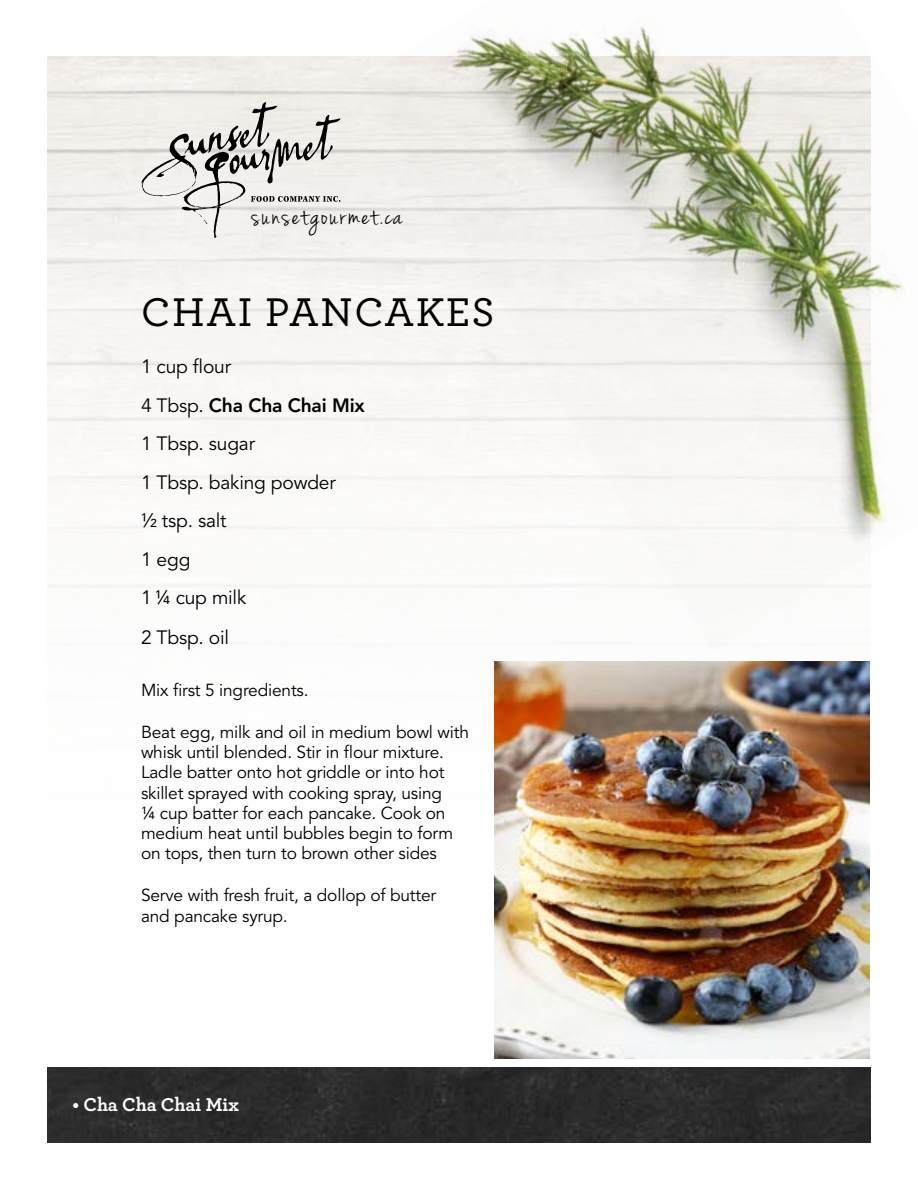
<style>
.page{position:relative;width:918px;height:1188px;background:#fff}
.page>*{position:absolute;margin:0;border:0;box-sizing:border-box;transform-origin:0 0}
.t1{font:500 42px "Archer";letter-spacing:.04em;color:#000}
.t2{font:30px "Jenna Sue";letter-spacing:.07em;color:#000}
.t3{font:700 19.5px "Archer";color:#fff}
.t4{font:19.2px/38.5px "Avenir LT Std";letter-spacing:-.01em;color:#000}
.t5{font:17.25px/20.2px "Avenir LT Std";letter-spacing:-.01em;color:#000}
.s1{font-weight:800}
</style>
<div class="page">
<img style="left:47px;top:484px;width:823px;height:459px">
<svg style="left:141px;top:101px;width:200px;height:139px;background:#d5d2cf"></svg>
<div style="left:47px;top:1068px;width:824px;height:74px;background:#2b2b2b"></div>
<img style="left:361px;top:26px;width:544px;height:626px">
<img style="left:494px;top:662px;width:375px;height:396px">
<h2 class="t2" style="left:252px;top:198px;width:152px">sunsetgourmet.ca</h2>
<h1 class="t1" style="left:141px;top:282px;width:355px">CHAI PANCAKES</h1>
<p class="t4" style="left:141px;top:348px;width:225px">1 cup flour<br>4 Tbsp. <span class="s1">Cha Cha Chai Mix<br></span>1 Tbsp. sugar<br>1 Tbsp. baking powder<br>1/2 tsp. salt<br>1 egg<br>1 ¼ cup milk<br>2 Tbsp. oil</p>
<p class="t5" style="left:141px;top:680px;width:169px">Mix first 5 ingredients.</p>
<p class="t5" style="left:141px;top:722px;width:330px">Beat egg, milk and oil in medium bowl with whisk until blended. Stir in flour mixture.<br>Ladle batter onto hot griddle or into hot skillet sprayed with cooking spray, using<br>1/4 cup batter for each pancake. Cook on medium heat until bubbles begin to form on tops, then turn to brown other sides</p>
<p class="t5" style="left:141px;top:886px;width:297px">Serve with fresh fruit, a dollop of butter and pancake syrup.</p>
<p class="t3" style="left:72px;top:1090px;width:168px">• Cha Cha Chai Mix</p>
</div>
